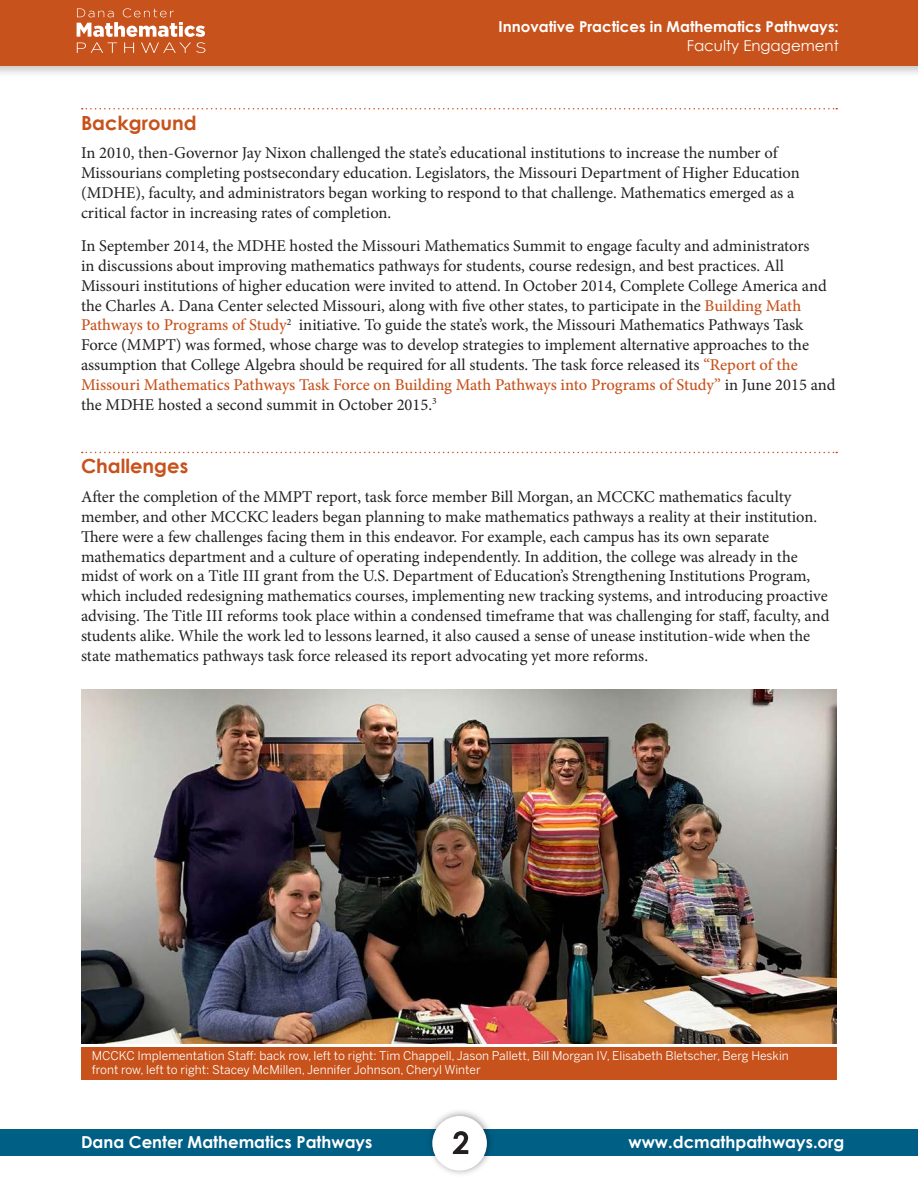
<style>
.page{position:relative;width:918px;height:1188px;background:#fff}
.page>*{position:absolute;margin:0;border:0;box-sizing:border-box;transform-origin:0 0}
.t1{font:700 19.5px "Century Gothic";color:#c7521b}
.t2{font:16.5px/19.8px "Minion Pro";color:#231f20}
.t3{font:700 16.5px "Century Gothic";color:#fff}
.t4{font:700 15px "Century Gothic";color:#fff}
.t5{font:15px "Century Gothic";color:#fff}
.t6{font:12px "Benton Sans";color:#fff}
.s1{font-weight:500;color:#c7521b}
</style>
<div class="page">
<div style="left:0;top:1130px;width:918px;height:26px;background:#005f85"></div>
<svg style="left:82px;top:108px;width:755px;height:2px"></svg>
<svg style="left:82px;top:452px;width:755px;height:1px"></svg>
<img style="left:423px;top:1111px;width:74px;height:63px">
<div style="left:432px;top:1116px;width:55px;height:55px;background:#fff;border-radius:50%"></div>
<svg style="left:453px;top:1131px;width:15px;height:23px"></svg>
<div style="left:0;top:0;width:918px;height:79px;background:#231f20;opacity:.25"></div>
<div style="left:0;top:0;width:918px;height:66px;background:#c7521b"></div>
<svg style="left:77px;top:8px;width:128px;height:45px"></svg>
<img style="left:81px;top:690px;width:756px;height:354px">
<div style="left:81px;top:1047px;width:756px;height:32px;background:#c7521b"></div>
<p class="t4" style="left:499px;top:17px;width:342px">Innovative Practices in Mathematics Pathways:</p>
<p class="t5" style="left:687px;top:37px;width:154px">Faculty Engagement</p>
<p class="t1" style="left:81px;top:110px;width:117px">Background</p>
<p class="t2" style="left:81px;top:143px;width:720px">In 2010, then-Governor Jay Nixon challenged the state’s educational institutions to increase the number of Missourians completing postsecondary education. Legislators, the Missouri Department of Higher Education (MDHE), faculty, and administrators began working to respond to that challenge. Mathematics emerged as a critical factor in increasing rates of completion.</p>
<p class="t2" style="left:81px;top:236px;width:756px">In September 2014, the MDHE hosted the Missouri Mathematics Summit to engage faculty and administrators<br>in discussions about improving mathematics pathways for students, course redesign, and best practices. All Missouri institutions of higher education were invited to attend. In October 2014, Complete College America and the Charles A. Dana Center selected Missouri, along with five other states, to participate in the <span class="s1">Building Math Pathways to Programs of Study</span><sup>2</sup> initiative. To guide the state’s work, the Missouri Mathematics Pathways Task Force (MMPT) was formed, whose charge was to develop strategies to implement alternative approaches to the assumption that College Algebra should be required for all students. The task force released its <span class="s1">“Report of the Missouri Mathematics Pathways Task Force on Building Math Pathways into Programs of Study”</span> in June 2015 and the MDHE hosted a second summit in October 2015.<sup>3</sup></p>
<p class="t1" style="left:81px;top:454px;width:109px">Challenges</p>
<p class="t2" style="left:81px;top:487px;width:750px">After the completion of the MMPT report, task force member Bill Morgan, an MCCKC mathematics faculty member, and other MCCKC leaders began planning to make mathematics pathways a reality at their institution.<br>There were a few challenges facing them in this endeavor. For example, each campus has its own separate mathematics department and a culture of operating independently. In addition, the college was already in the midst of work on a Title III grant from the U.S. Department of Education’s Strengthening Institutions Program, which included redesigning mathematics courses, implementing new tracking systems, and introducing proactive advising. The Title III reforms took place within a condensed timeframe that was challenging for staff, faculty, and students alike. While the work led to lessons learned, it also caused a sense of unease institution-wide when the state mathematics pathways task force released its report advocating yet more reforms.</p>
<p class="t6" style="left:92px;top:1048px;width:699px">MCCKC Implementation Staff: back row, left to right: Tim Chappell, Jason Pallett, Bill Morgan IV, Elisabeth Bletscher, Berg Heskin</p>
<p class="t6" style="left:92px;top:1062px;width:391px">front row, left to right: Stacey McMillen, Jennifer Johnson, Cheryl Winter</p>
<p class="t3" style="left:81px;top:1131px;width:293px">Dana Center Mathematics Pathways</p>
<p class="t3" style="left:629px;top:1131px;width:217px">www.dcmathpathways.org</p>
</div>
